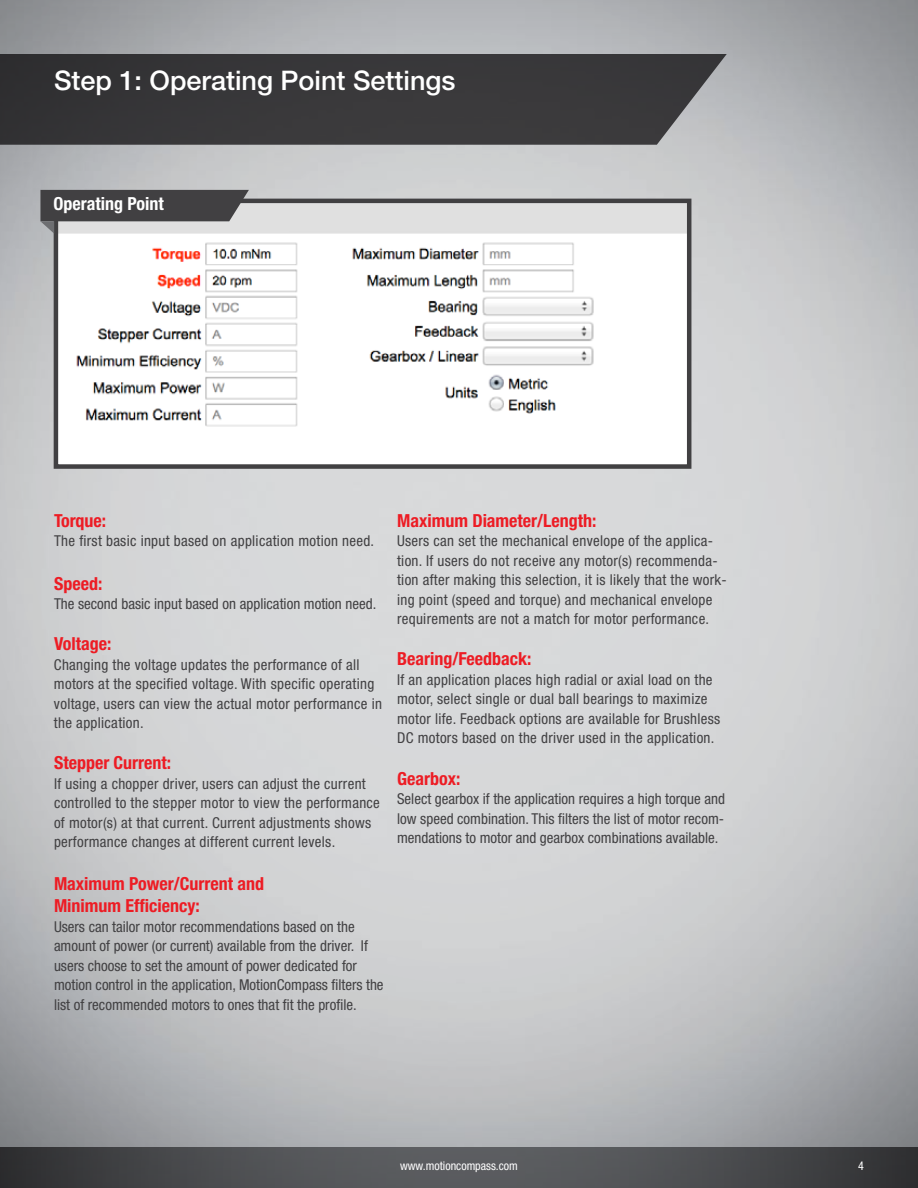
<style>
.page{position:relative;width:918px;height:1188px;background:#fff}
.page>*{position:absolute;margin:0;border:0;box-sizing:border-box;transform-origin:0 0}
.t1{font:500 27px "Helvetica Neue LT Std";color:#fff}
.t2{font:700 condensed 18px/21.6px "Helvetica Neue LT Std";color:#ed1c24}
.t3{font:700 condensed 18px "Helvetica Neue LT Std";color:#fff}
.t4{font:condensed 15px/19.5px "Helvetica Neue LT Std";letter-spacing:.02em;color:#414042}
.t5{font:condensed 15px/19.5px "Helvetica Neue LT Std";color:#414042}
.t6{font:condensed 12px "Helvetica Neue LT Std";color:#fff}
</style>
<div class="page">
<img style="left:0;top:0;width:918px;height:1188px">
<img style="left:59px;top:204px;width:627px;height:260px">
<div style="left:54px;top:199px;width:637px;height:270px;border:4px solid #414042"></div>
<div style="left:60px;top:206px;width:229px;height:26px;background:#e0e0e0"></div>
<svg style="left:40px;top:190px;width:209px;height:44px"></svg>
<h1 class="t1" style="left:54px;top:64px;width:403px">Step 1: Operating Point Settings</h1>
<p class="t3" style="left:54px;top:193px;width:112px">Operating Point</p>
<p class="t2" style="left:54px;top:509px;width:54px">Torque:</p>
<p class="t4" style="left:54px;top:531px;width:322px">The first basic input based on application motion need.</p>
<p class="t2" style="left:54px;top:572px;width:50px">Speed:</p>
<p class="t5" style="left:54px;top:594px;width:324px">The second basic input based on application motion need.</p>
<p class="t2" style="left:54px;top:633px;width:59px">Voltage:</p>
<p class="t4" style="left:54px;top:654px;width:330px">Changing the voltage updates the performance of all motors at the specified voltage. With specific operating voltage, users can view the actual motor performance in the application.</p>
<p class="t2" style="left:54px;top:752px;width:119px">Stepper Current:</p>
<p class="t4" style="left:54px;top:774px;width:327px">If using a chopper driver, users can adjust the current controlled to the stepper motor to view the performance of motor(s) at that current. Current adjustments shows performance changes at different current levels.</p>
<p class="t2" style="left:54px;top:873px;width:212px">Maximum Power/Current and<br>Minimum Efficiency:</p>
<p class="t5" style="left:54px;top:916px;width:331px">Users can tailor motor recommendations based on the amount of power (or current) available from the driver. If users choose to set the amount of power dedicated for motion control in the application, MotionCompass filters the list of recommended motors to ones that fit the profile.</p>
<p class="t2" style="left:397px;top:509px;width:201px">Maximum Diameter/Length:</p>
<p class="t4" style="left:397px;top:531px;width:331px">Users can set the mechanical envelope of the applica&shy;tion. If users do not receive any motor(s) recommenda&shy;tion after making this selection, it is likely that the work&shy;ing point (speed and torque) and mechanical envelope requirements are not a match for motor performance.</p>
<p class="t2" style="left:397px;top:648px;width:136px">Bearing/Feedback:</p>
<p class="t4" style="left:397px;top:670px;width:325px">If an application places high radial or axial load on the motor, select single or dual ball bearings to maximize motor life. Feedback options are available for Brushless DC motors based on the driver used in the application.</p>
<p class="t2" style="left:397px;top:767px;width:65px">Gearbox:</p>
<p class="t4" style="left:397px;top:789px;width:329px;text-align:justify">Select gearbox if the application requires a high torque and low speed combination. This filters the list of motor recom&shy;mendations to motor and gearbox combinations available.</p>
<p class="t6" style="left:400px;top:1159px;width:119px">www.motioncompass.com</p>
<p class="t6" style="left:858px;top:1159px;width:7px">4</p>
</div>
